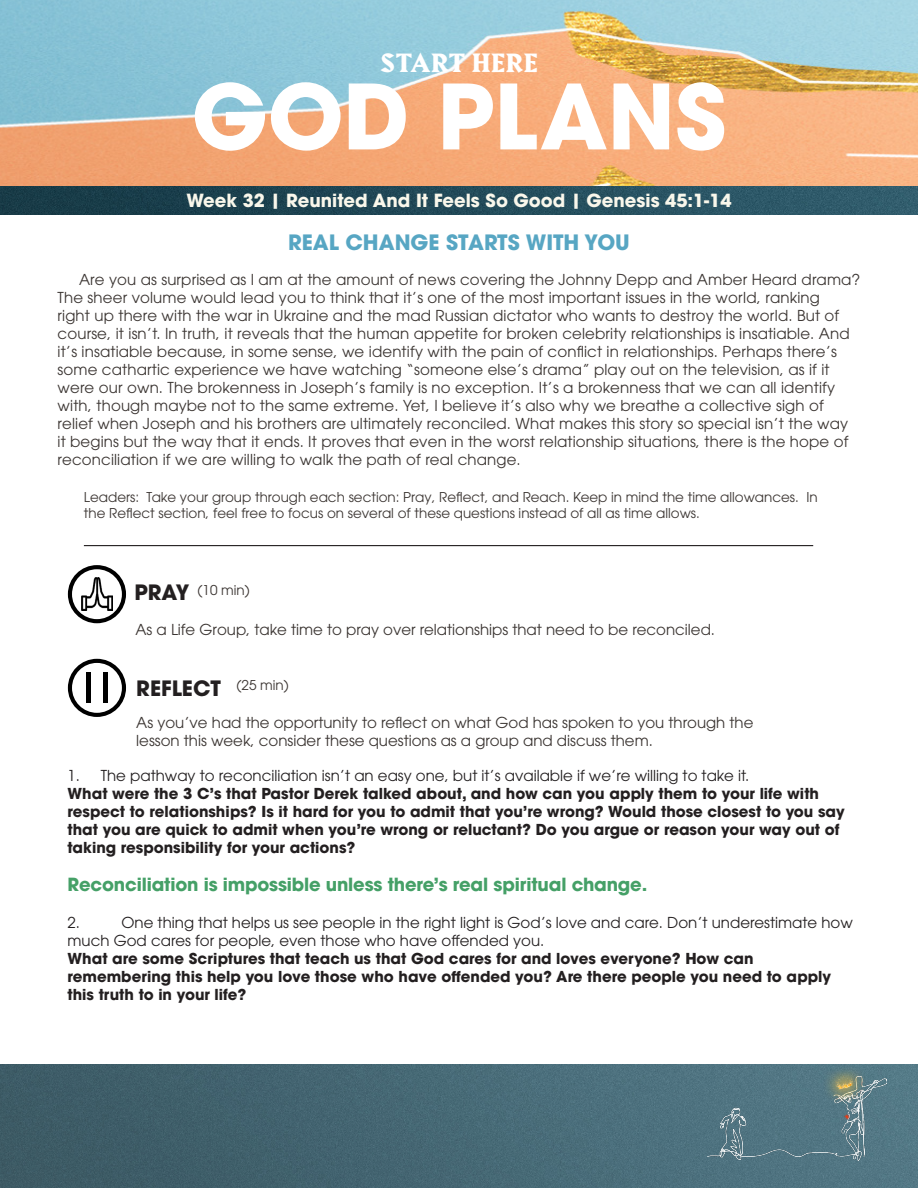
<style>
.page{position:relative;width:918px;height:1188px;background:#fff}
.page>*{position:absolute;margin:0;border:0;box-sizing:border-box;transform-origin:0 0}
.t1{font:700 89.1px "ITC Avant Garde Pro";color:#fff}
.t2{font:700 23.1px "Harbour";color:#fff}
.t3{font:700 21px "ITC Avant Garde Pro";color:#57a6c3}
.t4{font:700 21px "ITC Avant Garde Pro";color:#231f20}
.t5{font:700 18px "ITC Avant Garde Pro";letter-spacing:-.01em;color:#45a067}
.t6{font:700 18px "ITC Avant Garde Pro";color:#f9f7eb}
.t7{font:15px/18px "ITC Avant Garde Pro";letter-spacing:.01em;color:#3b3532}
.t8{font:700 15px/18px "ITC Avant Garde Pro";color:#231f20}
.t9{font:15px/18px "ITC Avant Garde Pro";color:#231f20}
.t10{font:13.5px/16.2px "ITC Avant Garde Pro";color:#3b3532}
</style>
<div class="page">
<img style="left:0;top:0;width:918px;height:186px">
<div style="left:0;top:186px;width:918px;height:28px;background:linear-gradient(to right,#153744,#325e6f)"></div>
<img style="left:0;top:1065px;width:918px;height:123px">
<img style="left:707px;top:1065px;width:180px;height:96px">
<hr style="left:84px;top:545px;width:729px;height:1px;background:#231f20">
<svg style="left:68px;top:565px;width:58px;height:58px"></svg>
<img style="left:82px;top:577px;width:30px;height:34px">
<svg style="left:68px;top:659px;width:58px;height:58px"></svg>
<div style="left:103px;top:673px;width:5px;height:30px;background:#000"></div>
<hr style="left:86px;top:673px;width:4px;height:30px;background:#000">
<h2 class="t2" style="left:380px;top:48px;width:159px">START HERE</h2>
<h1 class="t1" style="left:192px;top:57px;width:536px">GOD PLANS</h1>
<p class="t6" style="left:186px;top:188px;width:547px">Week 32 | Reunited And It Feels So Good | Genesis 45:1-14</p>
<p class="t3" style="left:288px;top:228px;width:343px">REAL CHANGE STARTS WITH YOU</p>
<p class="t7" style="left:58px;top:270px;width:804px;text-indent:21px">Are you as surprised as I am at the amount of news covering the Johnny Depp and Amber Heard drama?<br>The sheer volume would lead you to think that it’s one of the most important issues in the world, ranking<br>right up there with the war in Ukraine and the mad Russian dictator who wants to destroy the world. But of course, it isn’t. In truth, it reveals that the human appetite for broken celebrity relationships is insatiable. And it’s insatiable because, in some sense, we identify with the pain of conflict in relationships. Perhaps there’s some cathartic experience we have watching “someone else’s drama” play out on the television, as if it were our own. The brokenness in Joseph’s family is no exception. It’s a brokenness that we can all identify with, though maybe not to the same extreme. Yet, I believe it’s also why we breathe a collective sigh of relief when Joseph and his brothers are ultimately reconciled. What makes this story so special isn’t the way<br>it begins but the way that it ends. It proves that even in the worst relationship situations, there is the hope of reconciliation if we are willing to walk the path of real change.</p>
<p class="t10" style="left:84px;top:489px;width:735px">Leaders: Take your group through each section: Pray, Reflect, and Reach. Keep in mind the time allowances. In the Reflect section, feel free to focus on several of these questions instead of all as time allows.</p>
<p class="t4" style="left:135px;top:578px;width:56px">PRAY</p>
<p class="t10" style="left:198px;top:581px;width:54px">(10 min)</p>
<p class="t7" style="left:136px;top:620px;width:581px">As a Life Group, take time to pray over relationships that need to be reconciled.</p>
<p class="t4" style="left:136px;top:674px;width:86px">REFLECT</p>
<p class="t10" style="left:237px;top:677px;width:54px">(25 min)</p>
<p class="t7" style="left:136px;top:714px;width:619px">As you’ve had the opportunity to reflect on what God has spoken to you through the lesson this week, consider these questions as a group and discuss them.</p>
<p class="t9" style="left:68px;top:767px;width:683px">1. The pathway to reconciliation isn’t an easy one, but it’s available if we’re willing to take it.</p>
<p class="t8" style="left:68px;top:785px;width:779px">What were the 3 C’s that Pastor Derek talked about, and how can you apply them to your life with respect to relationships? Is it hard for you to admit that you’re wrong? Would those closest to you say that you are quick to admit when you’re wrong or reluctant? Do you argue or reason your way out of taking responsibility for your actions?</p>
<p class="t5" style="left:68px;top:872px;width:581px">Reconciliation is impossible unless there’s real spiritual change.</p>
<p class="t9" style="left:68px;top:914px;width:787px;text-indent:54px">One thing that helps us see people in the right light is God’s love and care. Don’t underestimate how much God cares for people, even those who have offended you.</p>
<p class="t8" style="left:68px;top:950px;width:765px">What are some Scriptures that teach us that God cares for and loves everyone? How can remembering this help you love those who have offended you? Are there people you need to apply this truth to in your life?</p>
<p class="t9" style="left:68px;top:914px;width:14px">2.</p>
</div>
